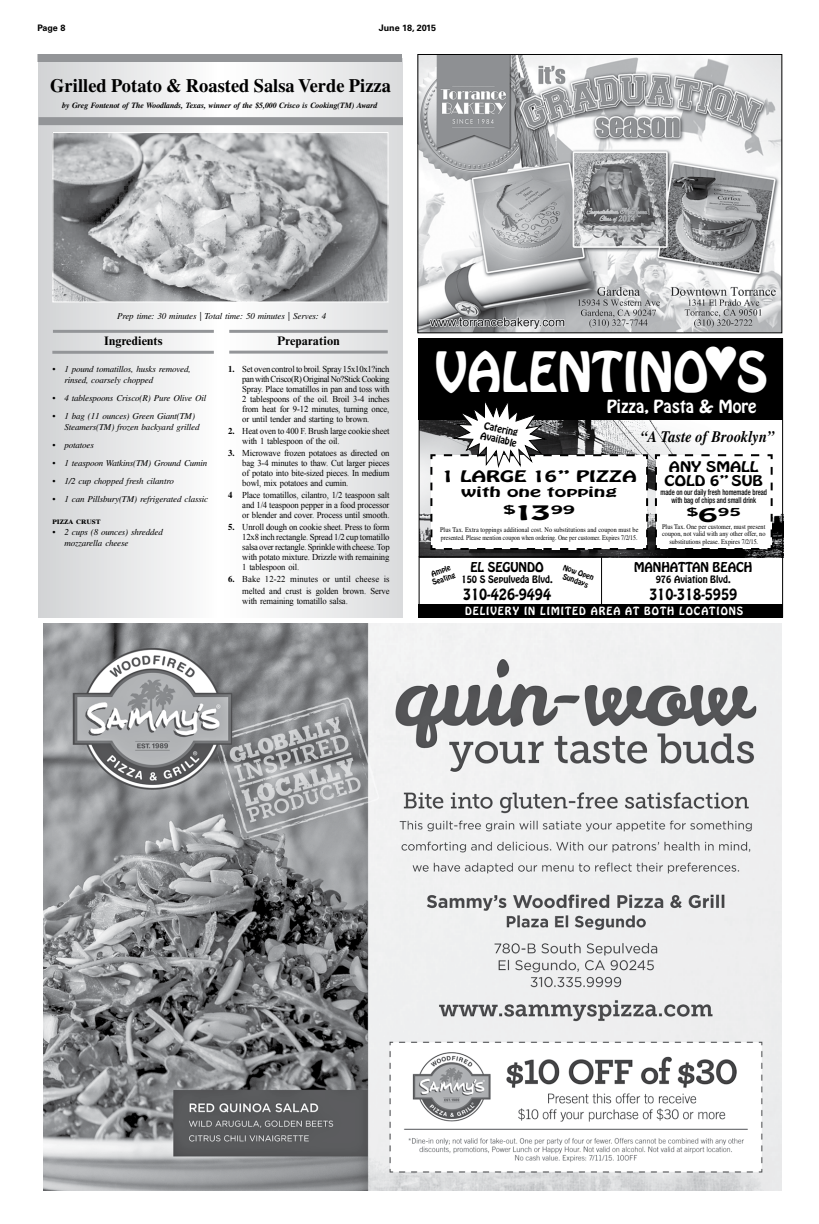
<style>
.page{position:relative;width:819px;height:1224px;background:#fff}
.page>*{position:absolute;margin:0;border:0;box-sizing:border-box;transform-origin:0 0}
.t1{font:48.9px "Hobo Std";color:#fff}
.t2{font:700 19px "Times LT Std";color:#000}
.t3{font:italic 700 16px "Times LT Std";color:#000;scale:.89 1}
.t4{font:16px "Hobo Std";color:#fff}
.t5{font:14px "Hobo Std";color:#000}
.t6{font:14px "Hobo Std";color:#000;scale:1.5 1}
.t7{font:13px/14px "Hobo Std";color:#000;text-align:center;scale:1.22 1}
.t8{font:700 12.4px "Times New Roman MT Std";letter-spacing:.01em;color:#000}
.t9{font:12.3px "Hobo Std";color:#000;scale:1.7 1}
.t10{font:12px "Hobo Std";color:#000}
.t11{font:10.5px "Hobo Std";color:#000;scale:2 1}
.t12{font:10px "Hobo Std";letter-spacing:.1em;color:#fff}
.t13{font:9.9px "Hobo Std";color:#000;scale:2 1}
.t14{font:9px/10px "Times New Roman";letter-spacing:-.015em;color:#000;text-align:justify;scale:.96 1}
.t15{font:italic 9px/11px "Times LT Std";letter-spacing:-.015em;color:#000}
.t16{font:9px/10.8px "Hobo Std";color:#000}
.t17{font:700 9px "Univers LT Std";color:#000}
.t18{font:700 9px "Times LT Std";letter-spacing:-.015em;color:#000}
.t19{font:italic 700 8px "Times LT Std";letter-spacing:-.015em;color:#000}
.t20{font:500 condensed 8px/8px "Helvetica Neue LT Std";color:#000;text-align:center;scale:.83 1}
.t21{font:7px/7.5px "Times LT Std";color:#000;scale:.88 1}
.t22{font:7px/7.2px "Times LT Std";color:#000;text-align:center;scale:.89 1}
.t23{font:7px "Hobo Std";color:#000}
.s1{font-family:"Times LT Std";font-weight:700}
.s2{font-size:17px}
.s3{font-size:18px}
</style>
<div class="page">
<img style="left:421px;top:420px;width:360px;height:136px">
<div style="left:419px;top:604px;width:364px;height:13px;background:#000"></div>
<hr style="left:601px;top:557px;width:1px;height:47px;background:#000">
<hr style="left:419px;top:556px;width:364px;height:1px;background:#000">
<div style="left:419px;top:338px;width:364px;height:82px;background:#000"></div>
<svg style="left:429px;top:401px;width:345px;height:150px"></svg>
<img style="left:43px;top:624px;width:738px;height:567px">
<img style="left:420px;top:56px;width:360px;height:275px">
<div style="left:418px;top:54px;width:364px;height:279px;border:1px solid #000"></div>
<svg style="left:38px;top:58px;width:365px;height:559px"></svg>
<div style="left:38px;top:117px;width:365px;height:8px;background:#939598"></div>
<hr style="left:52px;top:351px;width:162px;height:3px;background:#939598">
<hr style="left:53px;top:330px;width:161px;height:3px;background:#939598">
<hr style="left:229px;top:351px;width:159px;height:3px;background:#939598">
<hr style="left:229px;top:330px;width:159px;height:3px;background:#939598">
<img style="left:54px;top:134px;width:333px;height:166px">
<div style="left:52px;top:132px;width:337px;height:170px;border:1px solid #fff"></div>
<div style="left:37px;top:54px;width:365px;height:8px;background:#939598"></div>
<p class="t17" style="left:37px;top:23px;width:29px">Page 8</p>
<p class="t17" style="left:379px;top:23px;width:59px">June 18, 2015</p>
<h2 class="t2" style="left:50px;top:74px;width:342px">Grilled Potato &amp; Roasted Salsa Verde Pizza</h2>
<p class="t19" style="left:62px;top:101px;width:317px">by Greg Fontenot of The Woodlands, Texas, winner of the $5,000 Crisco is Cooking(TM) Award</p>
<p class="t15" style="left:117px;top:311px;width:211px">Prep time: 30 minutes | Total time: 50 minutes | Serves: 4</p>
<h3 class="t8" style="left:104px;top:333px;width:60px">Ingredients</h3>
<h3 class="t8" style="left:277px;top:333px;width:64px">Preparation</h3>
<p class="t14" style="left:242px;top:363px;width:155px;text-indent:-14px"><span class="s1">1.</span> Set oven control to broil. Spray 15x10x1?inch pan with Crisco(R) Original No?Stick Cooking Spray. Place tomatillos in pan and toss with 2 tablespoons of the oil. Broil 3-4 inches from heat for 9-12 minutes, turning once, or until tender and starting to brown.</p>
<p class="t14" style="left:242px;top:425px;width:155px;text-indent:-14px"><span class="s1">2.</span> Heat oven to 400 F. Brush large cookie sheet with 1 tablespoon of the oil.</p>
<p class="t14" style="left:242px;top:447px;width:155px;text-indent:-14px"><span class="s1">3.</span> Microwave frozen potatoes as directed on bag 3-4 minutes to thaw. Cut larger pieces of potato into bite-sized pieces. In medium bowl, mix potatoes and cumin.</p>
<p class="t14" style="left:242px;top:489px;width:155px;text-indent:-14px"><span class="s1">4</span> Place tomatillos, cilantro, 1/2 teaspoon salt and 1/4 teaspoon pepper in a food processor or blender and cover. Process until smooth.</p>
<p class="t14" style="left:242px;top:521px;width:155px;text-indent:-14px"><span class="s1">5.</span> Unroll dough on cookie sheet. Press to form 12x8 inch rectangle. Spread 1/2 cup tomatillo salsa over rectangle. Sprinkle with cheese. Top with potato mixture. Drizzle with remaining 1 tablespoon oil.</p>
<p class="t14" style="left:228px;top:572px;width:170px;line-height:12px;text-align:right"><span class="s1">6.</span> Bake 12-22 minutes or until cheese is melted and crust is golden brown. Serve</p>
<p class="t14" style="left:242px;top:595px;width:111px">with remaining tomatillo salsa.</p>
<p class="t15" style="left:64px;top:363px;width:128px;text-indent:-12px">• 1 pound tomatillos, husks removed, rinsed, coarsely chopped</p>
<p class="t15" style="left:52px;top:392px;width:156px">• 4 tablespoons Crisco(R) Pure Olive Oil</p>
<p class="t15" style="left:64px;top:410px;width:137px;text-indent:-12px">• 1 bag (11 ounces) Green Giant(TM)<br>Steamers(TM) frozen backyard grilled</p>
<p class="t15" style="left:52px;top:439px;width:43px">• potatoes</p>
<p class="t15" style="left:52px;top:457px;width:157px">• 1 teaspoon Watkins(TM) Ground Cumin</p>
<p class="t15" style="left:52px;top:475px;width:123px">• 1/2 cup chopped fresh cilantro</p>
<p class="t15" style="left:52px;top:493px;width:157px">• 1 can Pillsbury(TM) refrigerated classic</p>
<p class="t18" style="left:52px;top:515px;width:50px">pizza crust</p>
<p class="t15" style="left:64px;top:526px;width:100px;text-indent:-12px">• 2 cups (8 ounces) shredded mozzarella cheese</p>
<h1 class="t1" style="left:436px;top:338px;width:334px">VALENTINO S</h1>
<h3 class="t4" style="left:607px;top:396px;width:151px">Pizza, Pasta &amp; More</h3>
<p class="t16" style="left:484px;top:420px;width:39px;rotate:13deg">Catering<br>Available</p>
<h3 class="t7" style="left:665px;top:460px;width:82px">ANY SMALL<br>COLD 6” SUB</h3>
<p class="t20" style="left:661px;top:488px;width:130px">made on our daily fresh homemade bread with bag of chips and small drink</p>
<p class="t13" style="left:687px;top:505px;width:29px">$<span class="s2">6</span>95</p>
<p class="t22" style="left:662px;top:523px;width:118px">Plus Tax. One per customer, must present coupon, not valid with any other offer, no substitutions please. Expires 7/2/15.</p>
<h3 class="t3" style="left:641px;top:427px;width:152px">“A Taste of Brooklyn”</h3>
<h3 class="t6" style="left:442px;top:466px;width:131px">1 LARGE 16” PIZZA</h3>
<h3 class="t9" style="left:461px;top:483px;width:93px">with one topping</h3>
<p class="t11" style="left:503px;top:502px;width:37px">$<span class="s3">13</span>99</p>
<p class="t21" style="left:440px;top:526px;width:227px">Plus Tax. Extra toppings additional cost. No substitutions and coupon must be presented. Please mention coupon when ordering. One per customer. Expires 7/2/15.</p>
<h3 class="t10" style="left:470px;top:559px;width:75px">EL SEGUNDO</h3>
<p class="t16" style="left:461px;top:574px;width:93px">150 S Sepulveda Blvd.</p>
<h3 class="t5" style="left:463px;top:585px;width:90px">310-426-9494</h3>
<p class="t23" style="left:430px;top:570px;width:21px;rotate:-20deg">Ample</p>
<p class="t23" style="left:431px;top:578px;width:25px;rotate:-20deg">Seating</p>
<p class="t23" style="left:565px;top:563px;width:34px;rotate:20deg">Now Open</p>
<p class="t23" style="left:565px;top:571px;width:28px;rotate:20deg">Sundays</p>
<h3 class="t10" style="left:634px;top:559px;width:120px">MANHATTAN BEACH</h3>
<p class="t16" style="left:656px;top:574px;width:76px">976 Aviation Blvd.</p>
<h3 class="t5" style="left:649px;top:585px;width:90px">310-318-5959</h3>
<p class="t12" style="left:465px;top:604px;width:280px">DELIVERY IN LIMITED AREA AT BOTH LOCATIONS</p>
</div>
